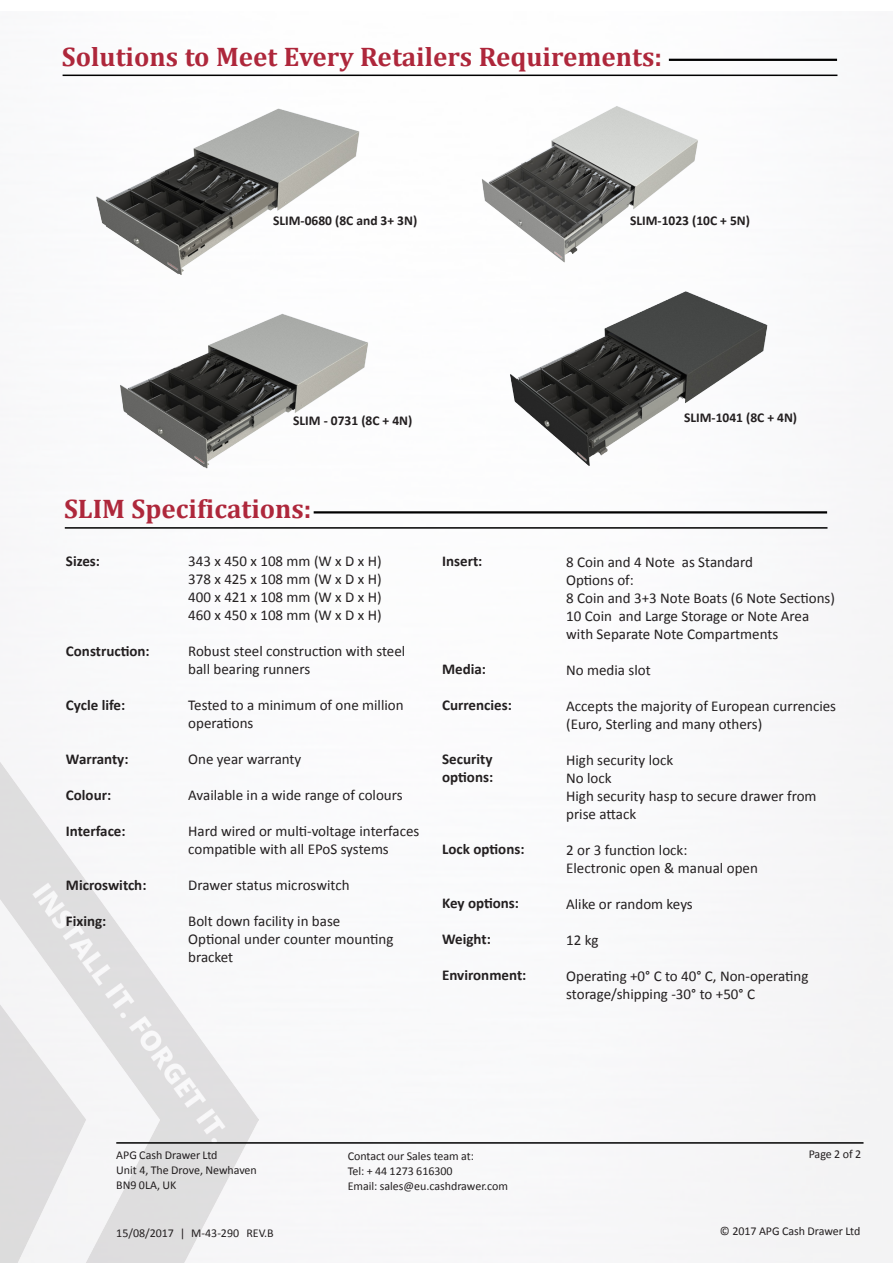
<style>
.page{position:relative;width:893px;height:1263px;background:#fff}
.page>*{position:absolute;margin:0;border:0;box-sizing:border-box;transform-origin:0 0}
.t1{font:700 27px "Cambria";color:#ae273b}
.t2{font:15px/18px "Calibri";color:#231f20}
.t3{font:700 15px/18px "Calibri";color:#231f20}
.t4{font:700 13.5px "Calibri";color:#231f20}
.t5{font:12px "Calibri";color:#231f20}
</style>
<div class="page">
<img style="left:0;top:760px;width:259px;height:503px">
<hr style="left:116px;top:1142px;width:747px;height:2px;background:#000">
<hr style="left:63px;top:75px;width:774px;height:1px;background:#000">
<hr style="left:669px;top:59px;width:168px;height:2px;background:#000">
<hr style="left:65px;top:527px;width:762px;height:2px;background:#000">
<hr style="left:314px;top:511px;width:513px;height:2px;background:#000">
<img style="left:86px;top:81px;width:274px;height:209px">
<img style="left:93px;top:272px;width:276px;height:207px">
<img style="left:509px;top:263px;width:269px;height:216px">
<img style="left:481px;top:106px;width:222px;height:161px">
<p class="t1" style="left:62px;top:38px;width:602px">Solutions to Meet Every Retailers Requirements:</p>
<p class="t4" style="left:273px;top:212px;width:146px">SLIM-0680 (8C and 3+ 3N)</p>
<p class="t4" style="left:630px;top:212px;width:121px">SLIM-1023 (10C + 5N)</p>
<p class="t4" style="left:293px;top:412px;width:121px">SLIM - 0731 (8C + 4N)</p>
<p class="t4" style="left:684px;top:409px;width:115px">SLIM-1041 (8C + 4N)</p>
<p class="t1" style="left:64px;top:490px;width:249px">SLIM Specifications:</p>
<p class="t3" style="left:66px;top:552px;width:36px">Sizes:</p>
<p class="t3" style="left:66px;top:642px;width:85px">Construction:</p>
<p class="t3" style="left:66px;top:696px;width:61px">Cycle life:</p>
<p class="t3" style="left:66px;top:750px;width:64px">Warranty:</p>
<p class="t3" style="left:66px;top:786px;width:47px">Colour:</p>
<p class="t3" style="left:66px;top:822px;width:61px">Interface:</p>
<p class="t3" style="left:66px;top:876px;width:82px">Microswitch:</p>
<p class="t3" style="left:66px;top:912px;width:42px">Fixing:</p>
<p class="t2" style="left:188px;top:552px;width:195px">343 x 450 x 108 mm (W x D x H)</p>
<p class="t2" style="left:188px;top:570px;width:195px">378 x 425 x 108 mm (W x D x H)</p>
<p class="t2" style="left:188px;top:588px;width:195px">400 x 421 x 108 mm (W x D x H)</p>
<p class="t2" style="left:188px;top:606px;width:195px">460 x 450 x 108 mm (W x D x H)</p>
<p class="t2" style="left:188px;top:642px;width:219px">Robust steel construction with steel ball bearing runners</p>
<p class="t2" style="left:188px;top:696px;width:217px">Tested to a minimum of one million operations</p>
<p class="t2" style="left:188px;top:750px;width:115px">One year warranty</p>
<p class="t2" style="left:188px;top:786px;width:216px">Available in a wide range of colours</p>
<p class="t2" style="left:188px;top:822px;width:233px">Hard wired or multi-voltage interfaces compatible with all EPoS systems</p>
<p class="t2" style="left:188px;top:876px;width:163px">Drawer status microswitch</p>
<p class="t2" style="left:188px;top:912px;width:154px">Bolt down facility in base</p>
<p class="t2" style="left:188px;top:930px;width:207px">Optional under counter mounting bracket</p>
<p class="t3" style="left:442px;top:552px;width:42px">Insert:</p>
<p class="t3" style="left:442px;top:660px;width:45px">Media:</p>
<p class="t3" style="left:442px;top:696px;width:71px">Currencies:</p>
<p class="t3" style="left:442px;top:750px;width:53px">Security options:</p>
<p class="t3" style="left:442px;top:840px;width:84px">Lock options:</p>
<p class="t3" style="left:442px;top:894px;width:78px">Key options:</p>
<p class="t3" style="left:442px;top:930px;width:50px">Weight:</p>
<p class="t3" style="left:442px;top:966px;width:86px">Environment:</p>
<p class="t2" style="left:566px;top:553px;width:188px">8 Coin and 4 Note as Standard</p>
<p class="t2" style="left:566px;top:571px;width:69px">Options of:</p>
<p class="t2" style="left:566px;top:589px;width:270px">8 Coin and 3+3 Note Boats (6 Note Sections)</p>
<p class="t2" style="left:566px;top:607px;width:245px">10 Coin and Large Storage or Note Area with Separate Note Compartments</p>
<p class="t2" style="left:566px;top:661px;width:86px">No media slot</p>
<p class="t2" style="left:566px;top:697px;width:271px">Accepts the majority of European currencies (Euro, Sterling and many others)</p>
<p class="t2" style="left:566px;top:751px;width:109px">High security lock</p>
<p class="t2" style="left:566px;top:769px;width:47px">No lock</p>
<p class="t2" style="left:566px;top:787px;width:252px">High security hasp to secure drawer from prise attack</p>
<p class="t2" style="left:566px;top:841px;width:123px">2 or 3 function lock:</p>
<p class="t2" style="left:566px;top:859px;width:193px">Electronic open &amp; manual open</p>
<p class="t2" style="left:566px;top:895px;width:128px">Alike or random keys</p>
<p class="t2" style="left:566px;top:931px;width:34px">12 kg</p>
<p class="t2" style="left:566px;top:967px;width:244px">Operating +0° C to 40° C, Non-operating storage/shipping -30° to +50° C</p>
<p class="t5" style="left:809px;top:1147px;width:54px">Page 2 of 2</p>
<p class="t5" style="left:116px;top:1147px;width:103px">APG Cash Drawer Ltd</p>
<p class="t5" style="left:116px;top:1162px;width:142px">Unit 4, The Drove, Newhaven</p>
<p class="t5" style="left:116px;top:1177px;width:62px">BN9 0LA, UK</p>
<p class="t5" style="left:116px;top:1225px;width:59px">15/08/2017</p>
<p class="t5" style="left:191px;top:1225px;width:84px">M-43-290 REV.B</p>
<p class="t5" style="left:720px;top:1224px;width:142px">© 2017 APG Cash Drawer Ltd</p>
<p class="t5" style="left:348px;top:1148px;width:128px">Contact our Sales team at:</p>
<p class="t5" style="left:348px;top:1163px;width:106px">Tel: + 44 1273 616300</p>
<p class="t5" style="left:348px;top:1178px;width:162px">Email: sales@eu.cashdrawer.com</p>
</div>
